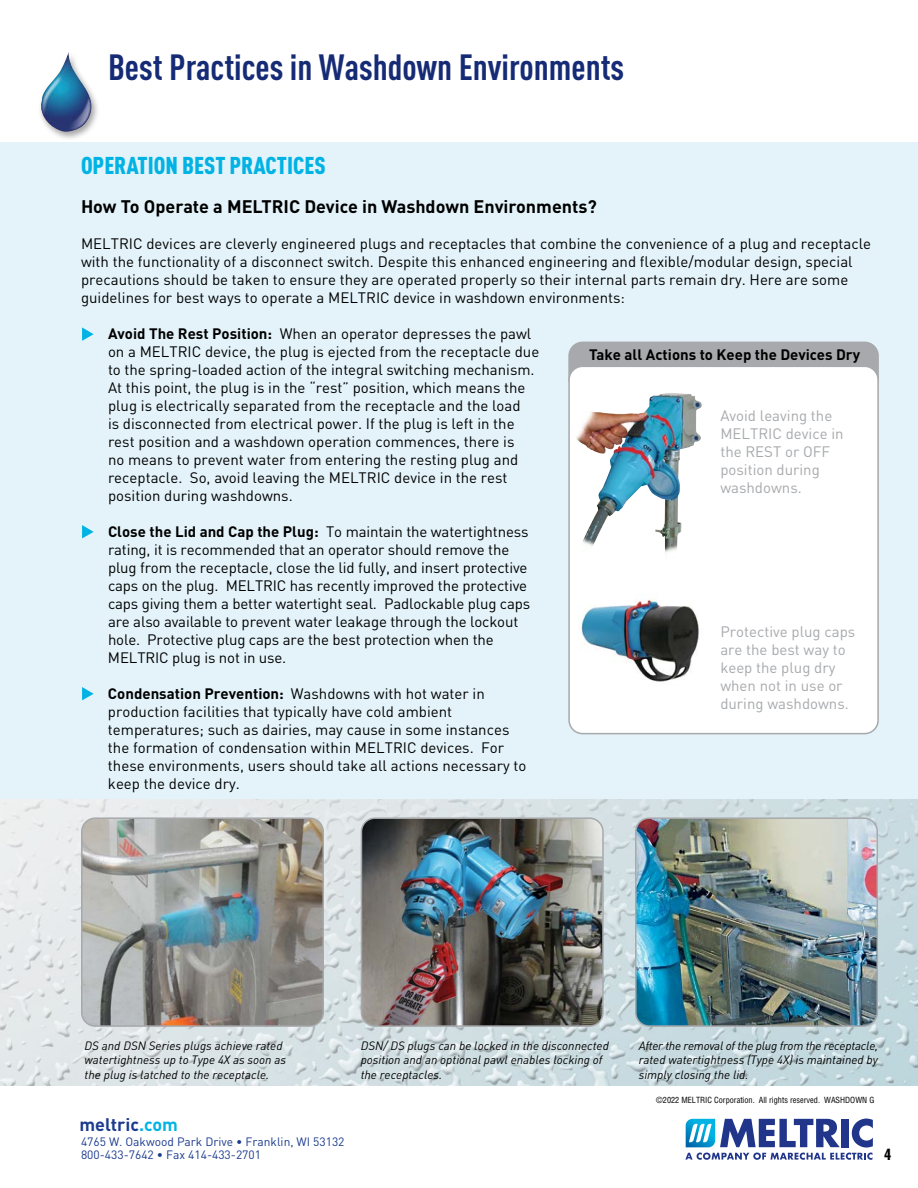
<style>
.page{position:relative;width:918px;height:1188px;background:#fff}
.page>*{position:absolute;margin:0;border:0;box-sizing:border-box;transform-origin:0 0}
.t1{font:700 36px "DIN Cond";color:#162b75}
.t2{font:900 24px "DIN Cond";color:#00b3e4}
.t3{font:700 18px "DIN";color:#000}
.t4{font:700 18px "DIN";color:#1b3b8e}
.t5{font:15px/18px "DIN";color:#000}
.t6{font:15px/18px "DIN";color:#a7a9ac}
.t7{font:700 15px "DIN";color:#000}
.t8{font:700 condensed 15px "Futura";color:#000}
.t9{font:italic 12px/14.4px "DIN";color:#000}
.t10{font:12px/13.5px "DIN";color:#1b3b8e}
.t11{font:condensed 8.25px "Helvetica";color:#000}
.s1{font-weight:700}
.s2{color:#00b3e4}
</style>
<div class="page">
<div style="left:0;top:143px;width:918px;height:656px;background:#e3f3f9"></div>
<img style="left:0;top:799px;width:918px;height:287px">
<svg style="left:685px;top:1119px;width:188px;height:41px"></svg>
<svg style="left:82px;top:327px;width:12px;height:14px"></svg>
<svg style="left:82px;top:525px;width:12px;height:13px"></svg>
<svg style="left:82px;top:687px;width:12px;height:13px"></svg>
<div style="left:569px;top:342px;width:309px;height:51px;background:#a7a9ac;border-radius:14px"></div>
<div style="left:568px;top:342px;width:311px;height:51px;border:2px solid #a7a9ac;border-radius:14px"></div>
<div style="left:569px;top:366px;width:309px;height:368px;background:#fff;border-radius:14px"></div>
<div style="left:568px;top:366px;width:311px;height:368px;border:2px solid #a7a9ac;border-radius:14px"></div>
<img style="left:581px;top:596px;width:118px;height:86px">
<img style="left:576px;top:394px;width:89px;height:152px">
<img style="left:82px;top:818px;width:241px;height:208px">
<div style="left:81px;top:817px;width:243px;height:210px;border:2px solid #a7a9ac;border-radius:14px"></div>
<img style="left:636px;top:818px;width:241px;height:208px">
<div style="left:635px;top:817px;width:243px;height:210px;border:2px solid #a7a9ac;border-radius:14px"></div>
<img style="left:361px;top:818px;width:242px;height:208px">
<div style="left:361px;top:817px;width:243px;height:210px;border:2px solid #a7a9ac;border-radius:14px"></div>
<div style="left:38px;top:50px;width:63px;height:92px;background:#000;opacity:.35"></div>
<img style="left:38px;top:52px;width:55px;height:80px">
<h1 class="t1" style="left:108px;top:45px;width:518px">Best Practices in Washdown Environments</h1>
<h2 class="t2" style="left:81px;top:150px;width:246px">OPERATION BEST PRACTICES</h2>
<p class="t3" style="left:81px;top:195px;width:518px">How To Operate a MELTRIC Device in Washdown Environments?</p>
<p class="t5" style="left:81px;top:235px;width:792px">MELTRIC devices are cleverly engineered plugs and receptacles that combine the convenience of a plug and receptacle with the functionality of a disconnect switch. Despite this enhanced engineering and flexible/modular design, special precautions should be taken to ensure they are operated properly so their internal parts remain dry. Here are some guidelines for best ways to operate a MELTRIC device in washdown environments:</p>
<p class="t5" style="left:108px;top:325px;width:433px"><span class="s1">Avoid The Rest Position:</span> When an operator depresses the pawl on a MELTRIC device, the plug is ejected from the receptacle due to the spring-loaded action of the integral switching mechanism.<br>At this point, the plug is in the “rest” position, which means the plug is electrically separated from the receptacle and the load<br>is disconnected from electrical power. If the plug is left in the rest position and a washdown operation commences, there is<br>no means to prevent water from entering the resting plug and receptacle. So, avoid leaving the MELTRIC device in the rest position during washdowns.</p>
<p class="t5" style="left:108px;top:523px;width:424px"><span class="s1">Close the Lid and Cap the Plug:</span> To maintain the watertightness rating, it is recommended that an operator should remove the plug from the receptacle, close the lid fully, and insert protective caps on the plug. MELTRIC has recently improved the protective caps giving them a better watertight seal. Padlockable plug caps are also available to prevent water leakage through the lockout hole. Protective plug caps are the best protection when the MELTRIC plug is not in use.</p>
<p class="t5" style="left:108px;top:685px;width:420px"><span class="s1">Condensation Prevention:</span> Washdowns with hot water in production facilities that typically have cold ambient temperatures; such as dairies, may cause in some instances the formation of condensation within MELTRIC devices. For these environments, users should take all actions necessary to keep the device dry.</p>
<p class="t7" style="left:589px;top:345px;width:273px">Take all Actions to Keep the Devices Dry</p>
<p class="t6" style="left:720px;top:407px;width:125px">Avoid leaving the<br>MELTRIC device in the REST or OFF position during washdowns.</p>
<p class="t6" style="left:720px;top:623px;width:136px">Protective plug caps are the best way to keep the plug dry when not in use or during washdowns.</p>
<p class="t9" style="left:361px;top:1038px;width:250px">DSN/ DS plugs can be locked in the disconnected position and an optional pawl enables locking of the receptacles.</p>
<p class="t9" style="left:85px;top:1038px;width:203px">DS and DSN Series plugs achieve rated watertightness up to Type 4X as soon as the plug is latched to the receptacle.</p>
<p class="t9" style="left:639px;top:1038px;width:241px;text-align:justify">After the removal of the plug from the receptacle, rated watertightness (Type 4X) is maintained by simply closing the lid.</p>
<p class="t4" style="left:80px;top:1113px;width:100px">meltric<span class="s2">.com</span></p>
<p class="t10" style="left:81px;top:1134px;width:265px">4765 W. Oakwood Park Drive • Franklin, WI 53132<br>800-433-7642 • Fax 414-433-2701</p>
<p class="t11" style="left:656px;top:1095px;width:220px">©2022 MELTRIC Corporation. All rights reserved. WASHDOWN G</p>
<p class="t8" style="left:884px;top:1145px;width:9px">4</p>
</div>
